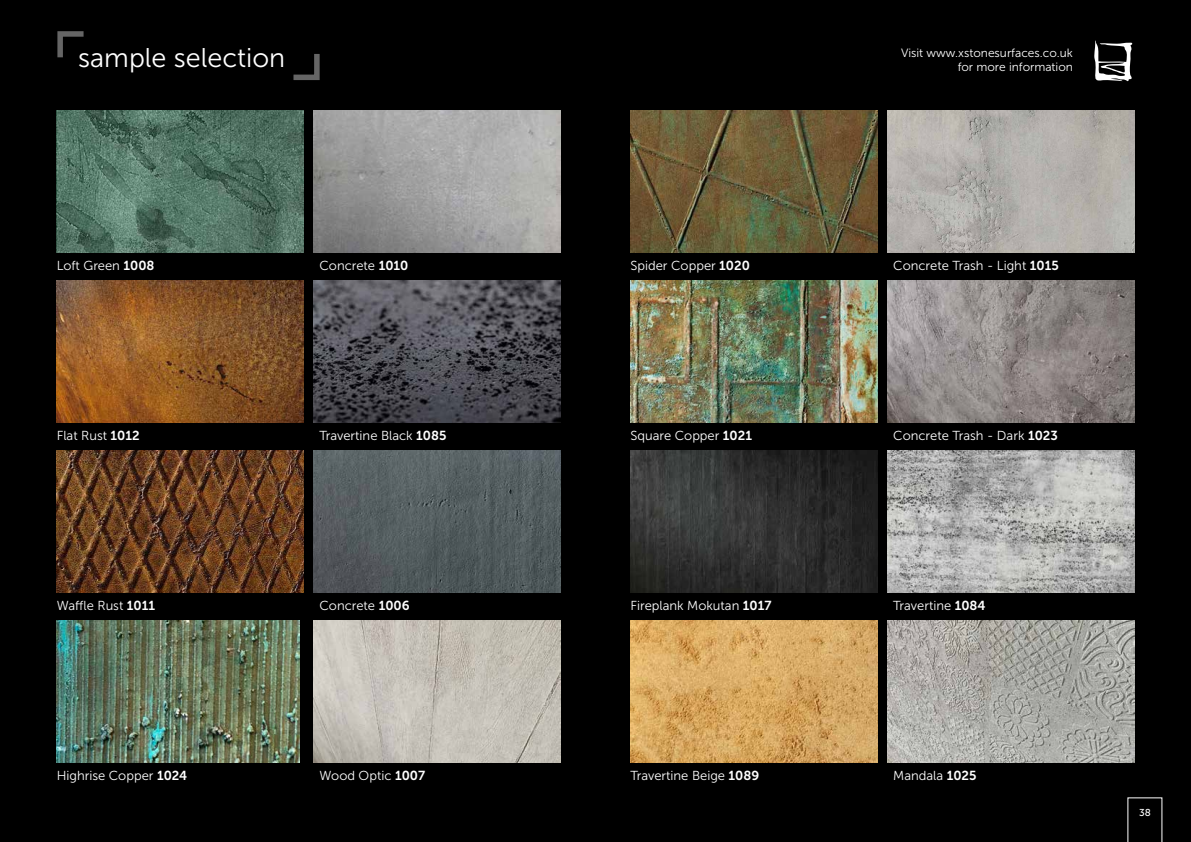
<style>
.page{position:relative;width:1191px;height:842px;background:#fff}
.page>*{position:absolute;margin:0;border:0;box-sizing:border-box;transform-origin:0 0}
.t1{font:27px "Museo Sans 300";color:#fff}
.t2{font:13px "Museo Sans 300";color:#fff}
.t3{font:12px/14.4px "Museo Sans 300";color:#fff;text-align:right}
.t4{font:10px "Museo Sans 500";color:#fff}
.s1{font-family:"Museo Sans 700"}
</style>
<div class="page">
<div style="left:0;top:0;width:595px;height:842px;background:#000"></div>
<div style="left:595px;top:0;width:596px;height:842px;background:#000"></div>
<svg style="left:57px;top:31px;width:27px;height:27px"></svg>
<svg style="left:293px;top:54px;width:27px;height:26px"></svg>
<img style="left:57px;top:111px;width:246px;height:141px">
<img style="left:57px;top:281px;width:246px;height:141px">
<img style="left:57px;top:451px;width:246px;height:141px">
<img style="left:57px;top:621px;width:243px;height:142px">
<img style="left:314px;top:111px;width:246px;height:141px">
<img style="left:314px;top:281px;width:246px;height:141px">
<img style="left:314px;top:451px;width:246px;height:141px">
<img style="left:314px;top:621px;width:246px;height:142px">
<img style="left:630px;top:111px;width:247px;height:141px">
<img style="left:630px;top:281px;width:247px;height:141px">
<img style="left:630px;top:451px;width:247px;height:141px">
<img style="left:630px;top:621px;width:247px;height:142px">
<img style="left:887px;top:111px;width:247px;height:141px">
<img style="left:887px;top:281px;width:247px;height:141px">
<img style="left:887px;top:451px;width:247px;height:141px">
<img style="left:887px;top:621px;width:247px;height:142px">
<svg style="left:1094px;top:41px;width:38px;height:40px"></svg>
<svg style="left:1127px;top:797px;width:35px;height:45px"></svg>
<h1 class="t1" style="left:78px;top:43px;width:208px">sample selection</h1>
<p class="t3" style="left:901px;top:46px;width:173px">Visit www.xstonesurfaces.co.uk for more information</p>
<p class="t2" style="left:57px;top:259px;width:99px">Loft Green <span class="s1">1008</span></p>
<p class="t2" style="left:319px;top:259px;width:90px">Concrete <span class="s1">1010</span></p>
<p class="t2" style="left:630px;top:259px;width:121px">Spider Copper <span class="s1">1020</span></p>
<p class="t2" style="left:893px;top:259px;width:167px">Concrete Trash - Light <span class="s1">1015</span></p>
<p class="t2" style="left:57px;top:429px;width:84px">Flat Rust <span class="s1">1012</span></p>
<p class="t2" style="left:319px;top:429px;width:128px">Travertine Black <span class="s1">1085</span></p>
<p class="t2" style="left:630px;top:429px;width:123px">Square Copper <span class="s1">1021</span></p>
<p class="t2" style="left:893px;top:429px;width:166px">Concrete Trash - Dark <span class="s1">1023</span></p>
<p class="t2" style="left:57px;top:599px;width:100px">Waffle Rust <span class="s1">1011</span></p>
<p class="t2" style="left:319px;top:599px;width:92px">Concrete <span class="s1">1006</span></p>
<p class="t2" style="left:630px;top:599px;width:142px">Fireplank Mokutan <span class="s1">1017</span></p>
<p class="t2" style="left:893px;top:599px;width:94px">Travertine <span class="s1">1084</span></p>
<p class="t2" style="left:57px;top:769px;width:132px">Highrise Copper <span class="s1">1024</span></p>
<p class="t2" style="left:319px;top:769px;width:107px">Wood Optic <span class="s1">1007</span></p>
<p class="t2" style="left:630px;top:769px;width:130px">Travertine Beige <span class="s1">1089</span></p>
<p class="t2" style="left:893px;top:769px;width:85px">Mandala <span class="s1">1025</span></p>
<p class="t4" style="left:1139px;top:807px;width:13px">38</p>
</div>
